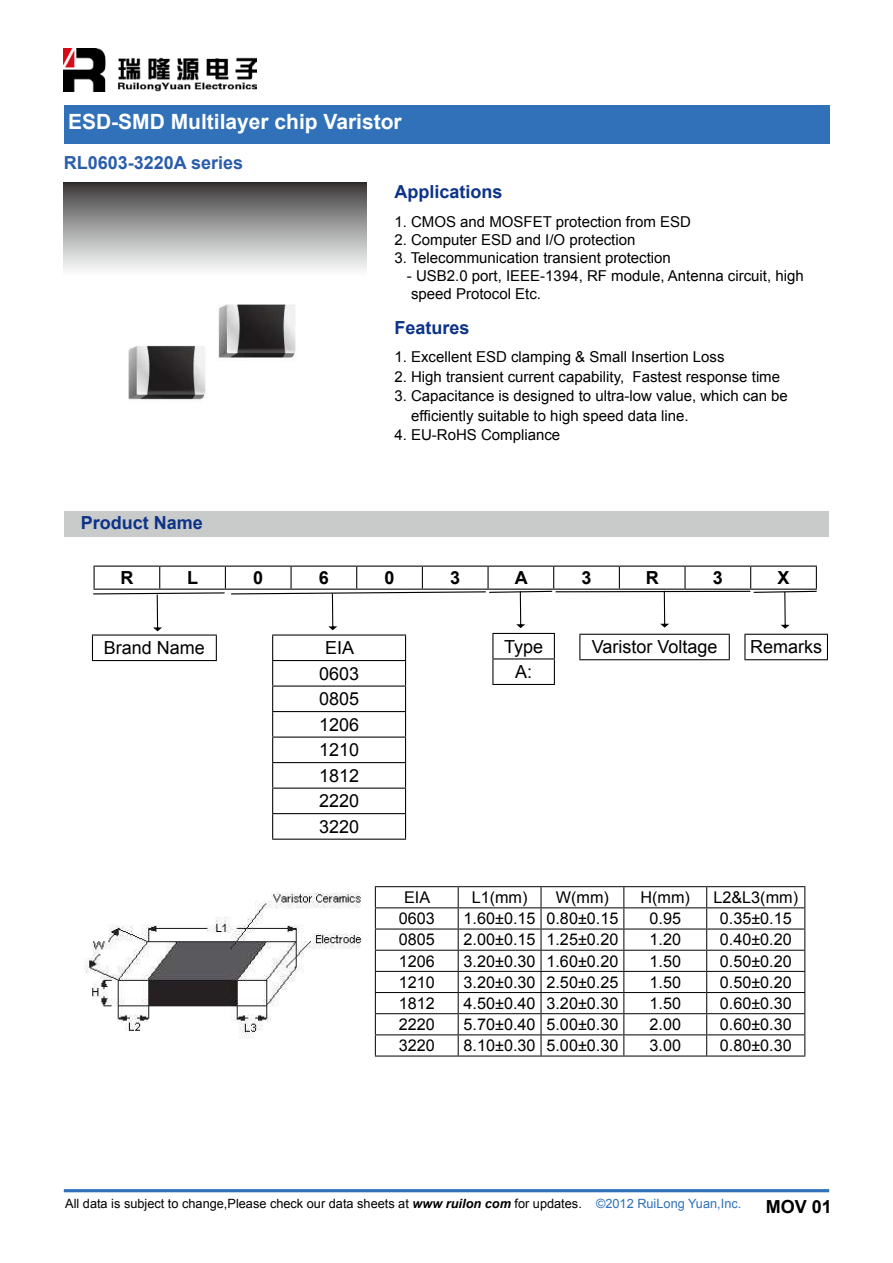
<style>
.page{position:relative;width:893px;height:1263px;background:#fff}
.page>*{position:absolute;margin:0;border:0;box-sizing:border-box;transform-origin:0 0}
.t1{font:700 21px "Arial";color:#fff}
.t2{font:18px/25.5px "Arial";color:#000;text-align:center}
.t3{font:700 18px "Arial";color:#0c3388}
.t4{font:700 18px "Arial";color:#2a5daa}
.t5{font:700 18px "Arial";color:#000}
.t6{font:16.2px "Arial";color:#000}
.t7{font:15px/18px "Arial";color:#000}
.t8{font:12.75px "Arial";color:#000}
.s1{font-weight:700;font-style:italic}
.s2{color:#3071b9}
</style>
<div class="page">
<hr style="left:64px;top:1189px;width:765px;height:3px;background:#3071b9">
<img style="left:64px;top:49px;width:193px;height:42px">
<div style="left:64px;top:105px;width:765px;height:39px;background:#3071b9"></div>
<svg style="left:64px;top:183px;width:302px;height:88px;background:#9c9c9c"></svg>
<div style="left:65px;top:511px;width:764px;height:25px;background:#c9caca"></div>
<img style="left:128px;top:304px;width:168px;height:96px">
<hr style="left:94px;top:566px;width:66px;height:1px;background:#000">
<hr style="left:160px;top:566px;width:65px;height:1px;background:#000">
<hr style="left:225px;top:566px;width:66px;height:1px;background:#000">
<hr style="left:291px;top:566px;width:66px;height:1px;background:#000">
<hr style="left:357px;top:566px;width:65px;height:1px;background:#000">
<hr style="left:422px;top:566px;width:66px;height:1px;background:#000">
<hr style="left:488px;top:566px;width:66px;height:1px;background:#000">
<hr style="left:554px;top:566px;width:65px;height:1px;background:#000">
<hr style="left:619px;top:566px;width:66px;height:1px;background:#000">
<hr style="left:685px;top:566px;width:66px;height:1px;background:#000">
<hr style="left:751px;top:566px;width:66px;height:1px;background:#000">
<hr style="left:272px;top:839px;width:134px;height:1px;background:#000">
<hr style="left:744px;top:634px;width:84px;height:1px;background:#000">
<svg style="left:92px;top:567px;width:725px;height:272px"></svg>
<svg style="left:827px;top:635px;width:1px;height:24px"></svg>
<hr style="left:744px;top:659px;width:84px;height:1px;background:#000">
<img style="left:84px;top:892px;width:277px;height:147px">
<hr style="left:375px;top:886px;width:83px;height:1px;background:#000">
<hr style="left:458px;top:886px;width:83px;height:1px;background:#000">
<hr style="left:541px;top:886px;width:83px;height:1px;background:#000">
<hr style="left:624px;top:886px;width:83px;height:1px;background:#000">
<hr style="left:707px;top:886px;width:98px;height:1px;background:#000">
<hr style="left:375px;top:907px;width:83px;height:1px;background:#000">
<hr style="left:458px;top:907px;width:83px;height:1px;background:#000">
<hr style="left:541px;top:907px;width:83px;height:1px;background:#000">
<hr style="left:375px;top:928px;width:83px;height:1px;background:#000">
<hr style="left:458px;top:928px;width:83px;height:1px;background:#000">
<hr style="left:541px;top:928px;width:83px;height:1px;background:#000">
<hr style="left:375px;top:950px;width:83px;height:1px;background:#000">
<hr style="left:458px;top:950px;width:83px;height:1px;background:#000">
<hr style="left:541px;top:950px;width:83px;height:1px;background:#000">
<hr style="left:375px;top:971px;width:83px;height:1px;background:#000">
<hr style="left:458px;top:971px;width:83px;height:1px;background:#000">
<hr style="left:541px;top:971px;width:83px;height:1px;background:#000">
<hr style="left:375px;top:992px;width:83px;height:1px;background:#000">
<hr style="left:458px;top:992px;width:83px;height:1px;background:#000">
<hr style="left:541px;top:992px;width:83px;height:1px;background:#000">
<hr style="left:375px;top:1013px;width:83px;height:1px;background:#000">
<hr style="left:458px;top:1013px;width:83px;height:1px;background:#000">
<hr style="left:541px;top:1013px;width:83px;height:1px;background:#000">
<hr style="left:375px;top:1034px;width:83px;height:1px;background:#000">
<svg style="left:375px;top:887px;width:1px;height:168px"></svg>
<hr style="left:458px;top:1034px;width:83px;height:1px;background:#000">
<svg style="left:458px;top:887px;width:1px;height:168px"></svg>
<hr style="left:541px;top:1034px;width:83px;height:1px;background:#000">
<svg style="left:541px;top:887px;width:1px;height:168px"></svg>
<svg style="left:623px;top:887px;width:182px;height:168px"></svg>
<hr style="left:375px;top:1055px;width:83px;height:1px;background:#000">
<hr style="left:458px;top:1055px;width:83px;height:1px;background:#000">
<hr style="left:541px;top:1055px;width:83px;height:1px;background:#000">
<hr style="left:624px;top:1055px;width:83px;height:1px;background:#000">
<hr style="left:707px;top:1055px;width:98px;height:1px;background:#000">
<h1 class="t1" style="left:68px;top:107px;width:335px">ESD-SMD Multilayer chip Varistor</h1>
<p class="t4" style="left:64px;top:150px;width:181px">RL0603-3220A series</p>
<p class="t3" style="left:81px;top:510px;width:124px">Product Name</p>
<p class="t3" style="left:394px;top:180px;width:110px">Applications</p>
<p class="t7" style="left:394px;top:213px;width:298px">1. CMOS and MOSFET protection from ESD</p>
<p class="t7" style="left:394px;top:231px;width:242px">2. Computer ESD and I/O protection</p>
<p class="t7" style="left:394px;top:249px;width:278px">3. Telecommunication transient protection</p>
<p class="t7" style="left:407px;top:267px;width:398px">- USB2.0 port, IEEE-1394, RF module, Antenna circuit, high speed Protocol Etc.</p>
<p class="t3" style="left:394px;top:316px;width:77px">Features</p>
<p class="t7" style="left:394px;top:348px;width:332px">1. Excellent ESD clamping &amp; Small Insertion Loss</p>
<p class="t7" style="left:394px;top:367px;width:387px">2. High transient current capability, Fastest response time</p>
<p class="t7" style="left:411px;top:386px;width:378px;line-height:19.5px;text-indent:-17px">3. Capacitance is designed to ultra-low value, which can be efficiently suitable to high speed data line.</p>
<p class="t7" style="left:394px;top:426px;width:167px">4. EU-RoHS Compliance</p>
<p class="t5" style="left:120px;top:566px;width:14px">R</p>
<p class="t5" style="left:187px;top:566px;width:12px">L</p>
<p class="t5" style="left:253px;top:566px;width:12px">0</p>
<p class="t5" style="left:319px;top:566px;width:12px">6</p>
<p class="t5" style="left:385px;top:566px;width:12px">0</p>
<p class="t5" style="left:450px;top:566px;width:12px">3</p>
<p class="t5" style="left:515px;top:566px;width:14px">A</p>
<p class="t5" style="left:582px;top:566px;width:12px">3</p>
<p class="t5" style="left:646px;top:566px;width:14px">R</p>
<p class="t5" style="left:713px;top:566px;width:12px">3</p>
<p class="t5" style="left:777px;top:566px;width:14px">X</p>
<p class="t2" style="left:104px;top:635px;width:103px">Brand Name</p>
<p class="t2" style="left:319px;top:635px;width:42px">EIA<br>0603<br>0805<br>1206<br>1210<br>1812<br>2220<br>3220</p>
<p class="t2" style="left:504px;top:634px;width:41px">Type<br>A:</p>
<p class="t2" style="left:592px;top:634px;width:127px">Varistor Voltage</p>
<p class="t2" style="left:750px;top:634px;width:73px">Remarks</p>
<p class="t6" style="left:404px;top:887px;width:28px">EIA</p>
<p class="t6" style="left:472px;top:887px;width:57px">L1(mm)</p>
<p class="t6" style="left:556px;top:887px;width:55px">W(mm)</p>
<p class="t6" style="left:641px;top:887px;width:51px">H(mm)</p>
<p class="t6" style="left:713px;top:887px;width:86px">L2&amp;L3(mm)</p>
<p class="t6" style="left:399px;top:908px;width:38px">0603</p>
<p class="t6" style="left:464px;top:908px;width:156px">1.60±0.15 0.80±0.15</p>
<p class="t6" style="left:649px;top:908px;width:33px">0.95</p>
<p class="t6" style="left:720px;top:908px;width:73px">0.35±0.15</p>
<p class="t6" style="left:399px;top:929px;width:38px">0805</p>
<p class="t6" style="left:464px;top:929px;width:156px">2.00±0.15 1.25±0.20</p>
<p class="t6" style="left:649px;top:929px;width:33px">1.20</p>
<p class="t6" style="left:720px;top:929px;width:73px">0.40±0.20</p>
<p class="t6" style="left:399px;top:950px;width:38px">1206</p>
<p class="t6" style="left:464px;top:950px;width:156px">3.20±0.30 1.60±0.20</p>
<p class="t6" style="left:649px;top:950px;width:33px">1.50</p>
<p class="t6" style="left:720px;top:950px;width:73px">0.50±0.20</p>
<p class="t6" style="left:399px;top:971px;width:38px">1210</p>
<p class="t6" style="left:464px;top:971px;width:156px">3.20±0.30 2.50±0.25</p>
<p class="t6" style="left:649px;top:971px;width:33px">1.50</p>
<p class="t6" style="left:720px;top:971px;width:73px">0.50±0.20</p>
<p class="t6" style="left:399px;top:993px;width:38px">1812</p>
<p class="t6" style="left:464px;top:993px;width:156px">4.50±0.40 3.20±0.30</p>
<p class="t6" style="left:649px;top:993px;width:33px">1.50</p>
<p class="t6" style="left:720px;top:993px;width:73px">0.60±0.30</p>
<p class="t6" style="left:399px;top:1014px;width:38px">2220</p>
<p class="t6" style="left:464px;top:1014px;width:156px">5.70±0.40 5.00±0.30</p>
<p class="t6" style="left:649px;top:1014px;width:33px">2.00</p>
<p class="t6" style="left:720px;top:1014px;width:73px">0.60±0.30</p>
<p class="t6" style="left:399px;top:1035px;width:38px">3220</p>
<p class="t6" style="left:464px;top:1035px;width:156px">8.10±0.30 5.00±0.30</p>
<p class="t6" style="left:649px;top:1035px;width:33px">3.00</p>
<p class="t6" style="left:720px;top:1035px;width:73px">0.80±0.30</p>
<p class="t8" style="left:65px;top:1195px;width:678px">All data is subject to change,Please check our data sheets at <span class="s1">www ruilon com</span> for updates. <span class="s2">©2012 RuiLong Yuan,Inc.</span></p>
<p class="t5" style="left:766px;top:1194px;width:68px">MOV 01</p>
</div>
